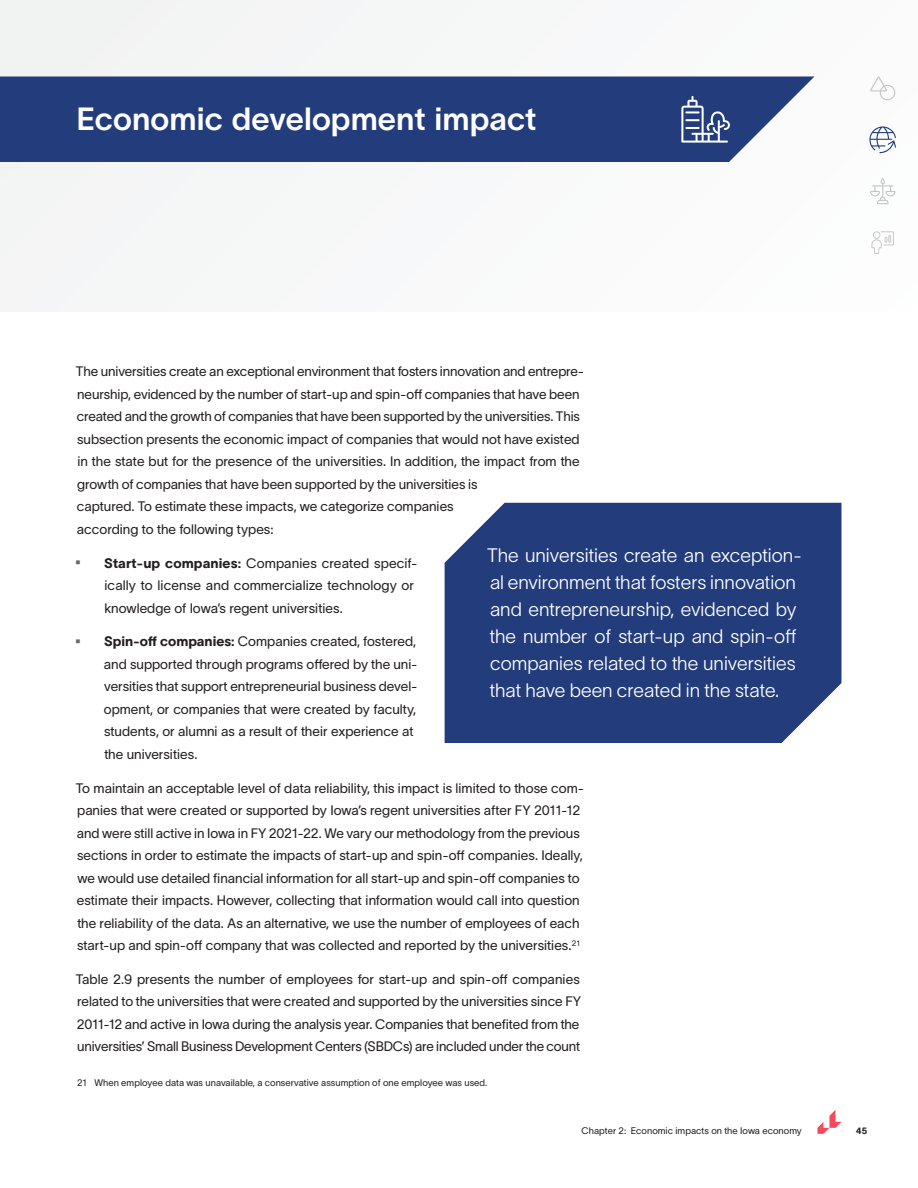
<style>
.page{position:relative;width:918px;height:1188px;background:#fff}
.page>*{position:absolute;margin:0;border:0;box-sizing:border-box;transform-origin:0 0}
.Heading_2_White{font:31.5px "TWK Lausanne 600";color:#fff}
.PullQuote_Primary{font:19.2px/27px "TWK Lausanne 200";color:#fff}
.t1{font:13.5px/22.5px "TWK Lausanne 300";color:#231f20}
.Footnote{font:9.3px "TWK Lausanne 300";letter-spacing:.005em;color:#231f20}
.t2{font:9px "TWK Lausanne 800";color:#231f20}
.s1{font-family:"TWK Lausanne 800"}
</style>
<div class="page">
<div style="left:0;top:0;width:918px;height:312px;background:#f7f8f9"></div>
<svg style="left:817px;top:1110px;width:24px;height:24px"></svg>
<svg style="left:870px;top:77px;width:25px;height:23px"></svg>
<svg style="left:869px;top:126px;width:27px;height:27px"></svg>
<svg style="left:870px;top:178px;width:26px;height:26px"></svg>
<svg style="left:872px;top:231px;width:22px;height:23px"></svg>
<div style="left:445px;top:503px;width:397px;height:240px;background:#223c7c"></div>
<div style="left:0;top:77px;width:814px;height:85px;background:#223c7c"></div>
<svg style="left:681px;top:96px;width:49px;height:47px"></svg>
<p class="Heading_2_White" style="left:76px;top:97px;width:462px">Economic development impact</p>
<p class="t1" style="left:76px;top:360px;width:510px">The universities create an exceptional environment that fosters innovation and entrepre&shy;neurship, evidenced by the number of start-up and spin-off companies that have been created and the growth of companies that have been supported by the universities. This subsection presents the economic impact of companies that would not have existed in the state but for the presence of the universities. In addition, the impact from the growth of companies that have been supported by the universities is<br>captured. To estimate these impacts, we categorize companies<br>according to the following types:</p>
<p class="t1" style="left:104px;top:551px;width:315px"><span class="s1">Start-up companies:</span> Companies created specif&shy;ically to license and commercialize technology or knowledge of Iowa’s regent universities.</p>
<p class="t1" style="left:104px;top:630px;width:315px"><span class="s1">Spin-off companies:</span> Companies created, fostered, and supported through programs offered by the uni&shy;versities that support entrepreneurial business devel&shy;opment, or companies that were created by faculty, students, or alumni as a result of their experience at the universities.</p>
<p class="t1" style="left:76px;top:776px;width:510px">To maintain an acceptable level of data reliability, this impact is limited to those com&shy;panies that were created or supported by Iowa’s regent universities after FY 2011-12 and were still active in Iowa in FY 2021-22. We vary our methodology from the previous sections in order to estimate the impacts of start-up and spin-off companies. Ideally, we would use detailed financial information for all start-up and spin-off companies to estimate their impacts. However, collecting that information would call into question the reliability of the data. As an alternative, we use the number of employees of each start-up and spin-off company that was collected and reported by the universities.<sup>21</sup></p>
<p class="t1" style="left:76px;top:967px;width:507px;text-align:justify">Table 2.9 presents the number of employees for start-up and spin-off companies related to the universities that were created and supported by the universities since FY 2011-12 and active in Iowa during the analysis year. Companies that benefited from the universities’ Small Business Development Centers (SBDCs) are included under the count</p>
<p class="Footnote" style="left:77px;top:1076px;width:412px">21 When employee data was unavailable, a conservative assumption of one employee was used.</p>
<p class="PullQuote_Primary" style="left:487px;top:541px;width:317px">The universities create an exception&shy;al environment that fosters innovation and entrepreneurship, evidenced by the number of start-up and spin-off companies related to the universities that have been created in the state.</p>
<p class="Footnote" style="left:582px;top:1124px;width:222px">Chapter 2: Economic impacts on the Iowa economy</p>
<p class="t2" style="left:856px;top:1124px;width:12px">45</p>
</div>
